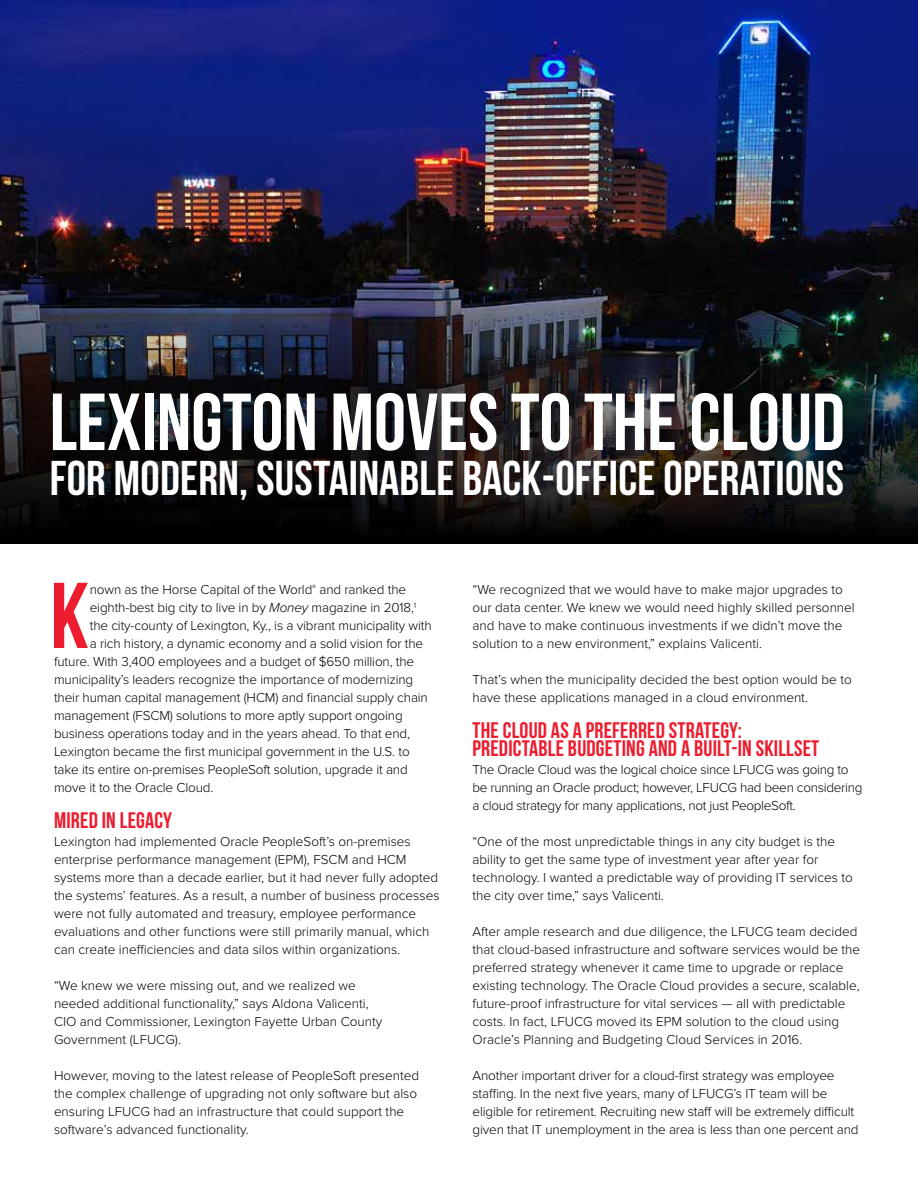
<style>
.page{position:relative;width:918px;height:1188px;background:#fff}
.page>*{position:absolute;margin:0;border:0;box-sizing:border-box;transform-origin:0 0}
.t1{font:93.15px "Bebas Neue";color:#ed1c2e}
.t2{font:80.7px "Bebas Neue";color:#fff}
.t3{font:48.75px "Bebas Neue";letter-spacing:.005em;color:#fff}
.t4{font:22.5px/18px "Bebas Neue";letter-spacing:.01em;color:#ed1c2e}
.t5{font:300 13.5px/18px "Proxima Nova";color:#000}
.t6{font:300 13.5px/18px "Proxima Nova";letter-spacing:-.02em;color:#000}
.s1{font-style:italic}
</style>
<div class="page">
<img style="left:0;top:0;width:918px;height:243px">
<img style="left:0;top:243px;width:918px;height:301px">
<h2 class="t2" style="left:50px;top:378px;width:797px">LEXINGTON MOVES TO THE CLOUD</h2>
<h3 class="t3" style="left:50px;top:452px;width:796px">FOR MODERN, SUSTAINABLE BACK-OFFICE OPERATIONS</h3>
<h1 class="t1" style="left:50px;top:565px;width:40px">K</h1>
<p class="t5" style="left:90px;top:581px;width:318px">nown as the Horse Capital of the World<sup>®</sup> and ranked the</p>
<p class="t5" style="left:90px;top:599px;width:328px">eighth-best big city to live in by <span class="s1">Money</span> magazine in 2018,<sup>1</sup></p>
<p class="t5" style="left:90px;top:617px;width:344px">the city-county of Lexington, Ky., is a vibrant municipality with</p>
<p class="t5" style="left:90px;top:635px;width:335px">a rich history, a dynamic economy and a solid vision for the</p>
<p class="t5" style="left:54px;top:653px;width:362px">future. With 3,400 employees and a budget of $650 million, the</p>
<p class="t5" style="left:54px;top:671px;width:361px">municipality’s leaders recognize the importance of modernizing</p>
<p class="t5" style="left:54px;top:689px;width:375px">their human capital management (HCM) and financial supply chain</p>
<p class="t5" style="left:54px;top:707px;width:350px">management (FSCM) solutions to more aptly support ongoing</p>
<p class="t5" style="left:54px;top:725px;width:358px">business operations today and in the years ahead. To that end,</p>
<p class="t5" style="left:54px;top:743px;width:357px">Lexington became the first municipal government in the U.S. to</p>
<p class="t5" style="left:54px;top:761px;width:355px">take its entire on-premises PeopleSoft solution, upgrade it and</p>
<p class="t5" style="left:54px;top:779px;width:161px">move it to the Oracle Cloud.</p>
<h3 class="t4" style="left:54px;top:811px;width:120px">MIRED IN LEGACY</h3>
<p class="t5" style="left:54px;top:833px;width:387px">Lexington had implemented Oracle PeopleSoft’s on-premises enterprise performance management (EPM), FSCM and HCM systems more than a decade earlier, but it had never fully adopted the systems’ features. As a result, a number of business processes were not fully automated and treasury, employee performance evaluations and other functions were still primarily manual, which can create inefficiencies and data silos within organizations.</p>
<p class="t5" style="left:54px;top:977px;width:330px">“We knew we were missing out, and we realized we needed additional functionality,” says Aldona Valicenti, CIO and Commissioner, Lexington Fayette Urban County Government (LFUCG).</p>
<p class="t5" style="left:54px;top:1067px;width:367px">However, moving to the latest release of PeopleSoft presented the complex challenge of upgrading not only software but also ensuring LFUCG had an infrastructure that could support the software’s advanced functionality.</p>
<p class="t5" style="left:472px;top:581px;width:384px">“We recognized that we would have to make major upgrades to our data center. We knew we would need highly skilled personnel and have to make continuous investments if we didn’t move the solution to a new environment,” explains Valicenti.</p>
<p class="t5" style="left:472px;top:671px;width:381px">That’s when the municipality decided the best option would be to have these applications managed in a cloud environment.</p>
<h3 class="t4" style="left:472px;top:721px;width:348px">THE CLOUD AS A PREFERRED STRATEGY:<br>PREDICTABLE BUDGETING AND A BUILT-IN SKILLSET</h3>
<p class="t6" style="left:472px;top:761px;width:392px">The Oracle Cloud was the logical choice since LFUCG was going to be running an Oracle product; however, LFUCG had been considering a cloud strategy for many applications, not just PeopleSoft.</p>
<p class="t5" style="left:472px;top:833px;width:382px">“One of the most unpredictable things in any city budget is the ability to get the same type of investment year after year for technology. I wanted a predictable way of providing IT services to the city over time,” says Valicenti.</p>
<p class="t5" style="left:472px;top:923px;width:389px">After ample research and due diligence, the LFUCG team decided that cloud-based infrastructure and software services would be the preferred strategy whenever it came time to upgrade or replace existing technology. The Oracle Cloud provides a secure, scalable, future-proof infrastructure for vital services — all with predictable costs. In fact, LFUCG moved its EPM solution to the cloud using Oracle’s Planning and Budgeting Cloud Services in 2016.</p>
<p class="t5" style="left:472px;top:1067px;width:388px">Another important driver for a cloud-first strategy was employee staffing. In the next five years, many of LFUCG’s IT team will be eligible for retirement. Recruiting new staff will be extremely difficult given that IT unemployment in the area is less than one percent and</p>
</div>
